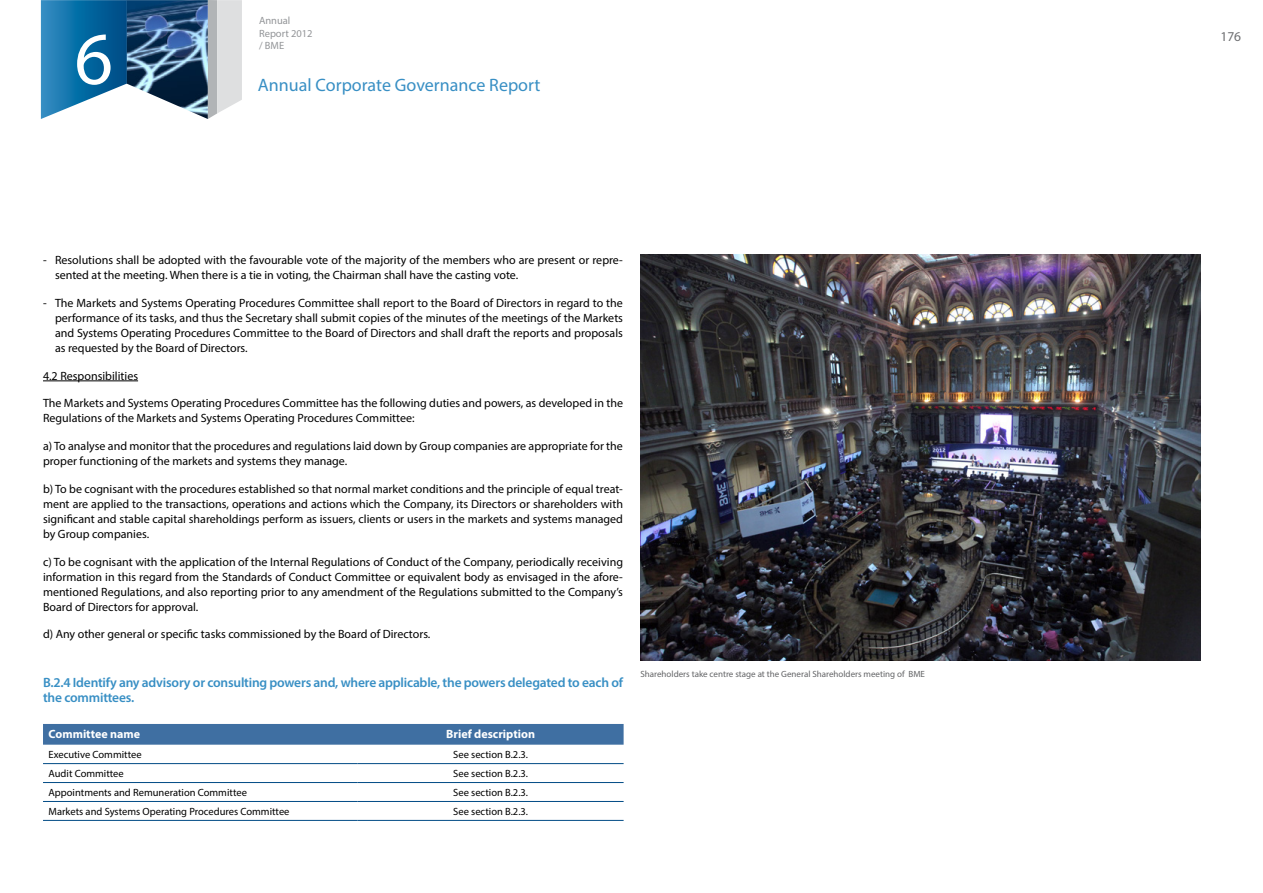
<style>
.page{position:relative;width:1263px;height:893px;background:#fff}
.page>*{position:absolute;margin:0;border:0;box-sizing:border-box;transform-origin:0 0}
.t1{font:75px "Myriad Pro";color:#fff}
.t2{font:18px "Myriad Pro";color:#388fc4}
.t3{font:600 13.5px/15px "Myriad Pro";letter-spacing:-.015em;color:#388fc4}
.t4{font:13.5px "Myriad Pro";color:#6d6e71}
.t5{font:12px/15px "Myriad Pro";color:#000}
.t6{font:700 12px "Myriad Pro";color:#fff}
.t7{font:10.5px "Myriad Pro";color:#000}
.t8{font:10.5px/12.6px "Myriad Pro";color:#939598}
.t9{font:9px "Myriad Pro";color:#636466}
</style>
<div class="page">
<hr style="left:43px;top:381px;width:95px;height:1px;background:#000">
<div style="left:43px;top:724px;width:581px;height:21px;background:#3f6fa2"></div>
<hr style="left:43px;top:763px;width:315px;height:1px;background:#004b85">
<hr style="left:358px;top:763px;width:266px;height:1px;background:#004b85">
<hr style="left:43px;top:782px;width:315px;height:1px;background:#004b85">
<hr style="left:358px;top:782px;width:266px;height:1px;background:#004b85">
<hr style="left:43px;top:801px;width:315px;height:1px;background:#004b85">
<hr style="left:358px;top:801px;width:266px;height:1px;background:#004b85">
<hr style="left:43px;top:820px;width:315px;height:1px;background:#004b85">
<hr style="left:358px;top:820px;width:266px;height:1px;background:#004b85">
<img style="left:641px;top:254px;width:559px;height:406px">
<svg style="left:208px;top:0;width:34px;height:119px;background:#d5d6d7"></svg>
<img style="left:127px;top:0;width:81px;height:119px">
<svg style="left:41px;top:0;width:86px;height:119px;background:#3282b2"></svg>
<h1 class="t1" style="left:75px;top:13px;width:40px">6</h1>
<p class="t8" style="left:259px;top:14px;width:55px">Annual<br>Report 2012 / BME</p>
<h2 class="t2" style="left:258px;top:73px;width:284px">Annual Corporate Governance Report</h2>
<p class="t5" style="left:55px;top:252px;width:569px;text-indent:-12px">- Resolutions shall be adopted with the favourable vote of the majority of the members who are present or repre&shy;sented at the meeting. When there is a tie in voting, the Chairman shall have the casting vote.</p>
<p class="t5" style="left:55px;top:295px;width:569px;text-align:justify;text-indent:-12px">- The Markets and Systems Operating Procedures Committee shall report to the Board of Directors in regard to the performance of its tasks, and thus the Secretary shall submit copies of the minutes of the meetings of the Markets and Systems Operating Procedures Committee to the Board of Directors and shall draft the reports and proposals as requested by the Board of Directors.</p>
<p class="t5" style="left:43px;top:368px;width:97px">4.2 Responsibilities</p>
<p class="t5" style="left:43px;top:396px;width:581px">The Markets and Systems Operating Procedures Committee has the following duties and powers, as developed in the<br>Regulations of the Markets and Systems Operating Procedures Committee:</p>
<p class="t5" style="left:43px;top:438px;width:581px">a) To analyse and monitor that the procedures and regulations laid down by Group companies are appropriate for the proper functioning of the markets and systems they manage.</p>
<p class="t5" style="left:43px;top:481px;width:581px;text-align:justify">b) To be cognisant with the procedures established so that normal market conditions and the principle of equal treat&shy;ment are applied to the transactions, operations and actions which the Company, its Directors or shareholders with significant and stable capital shareholdings perform as issuers, clients or users in the markets and systems managed by Group companies.</p>
<p class="t5" style="left:43px;top:554px;width:581px;text-align:justify">c) To be cognisant with the application of the Internal Regulations of Conduct of the Company, periodically receiving information in this regard from the Standards of Conduct Committee or equivalent body as envisaged in the afore&shy;mentioned Regulations, and also reporting prior to any amendment of the Regulations submitted to the Company’s Board of Directors for approval.</p>
<p class="t5" style="left:43px;top:627px;width:389px">d) Any other general or specific tasks commissioned by the Board of Directors.</p>
<p class="t3" style="left:43px;top:674px;width:581px">B.2.4 Identify any advisory or consulting powers and, where applicable, the powers delegated to each of the committees.</p>
<p class="t6" style="left:49px;top:727px;width:93px">Committee name</p>
<p class="t6" style="left:446px;top:727px;width:90px">Brief description</p>
<p class="t7" style="left:49px;top:748px;width:95px">Executive Committee</p>
<p class="t7" style="left:453px;top:748px;width:76px">See section B.2.3.</p>
<p class="t7" style="left:49px;top:767px;width:77px">Audit Committee</p>
<p class="t7" style="left:453px;top:767px;width:76px">See section B.2.3.</p>
<p class="t7" style="left:49px;top:786px;width:200px">Appointments and Remuneration Committee</p>
<p class="t7" style="left:453px;top:786px;width:76px">See section B.2.3.</p>
<p class="t7" style="left:49px;top:805px;width:243px">Markets and Systems Operating Procedures Committee</p>
<p class="t7" style="left:453px;top:805px;width:76px">See section B.2.3.</p>
<p class="t9" style="left:640px;top:668px;width:286px">Shareholders take centre stage at the General Shareholders meeting of BME</p>
<p class="t4" style="left:1220px;top:28px;width:22px">176</p>
</div>
